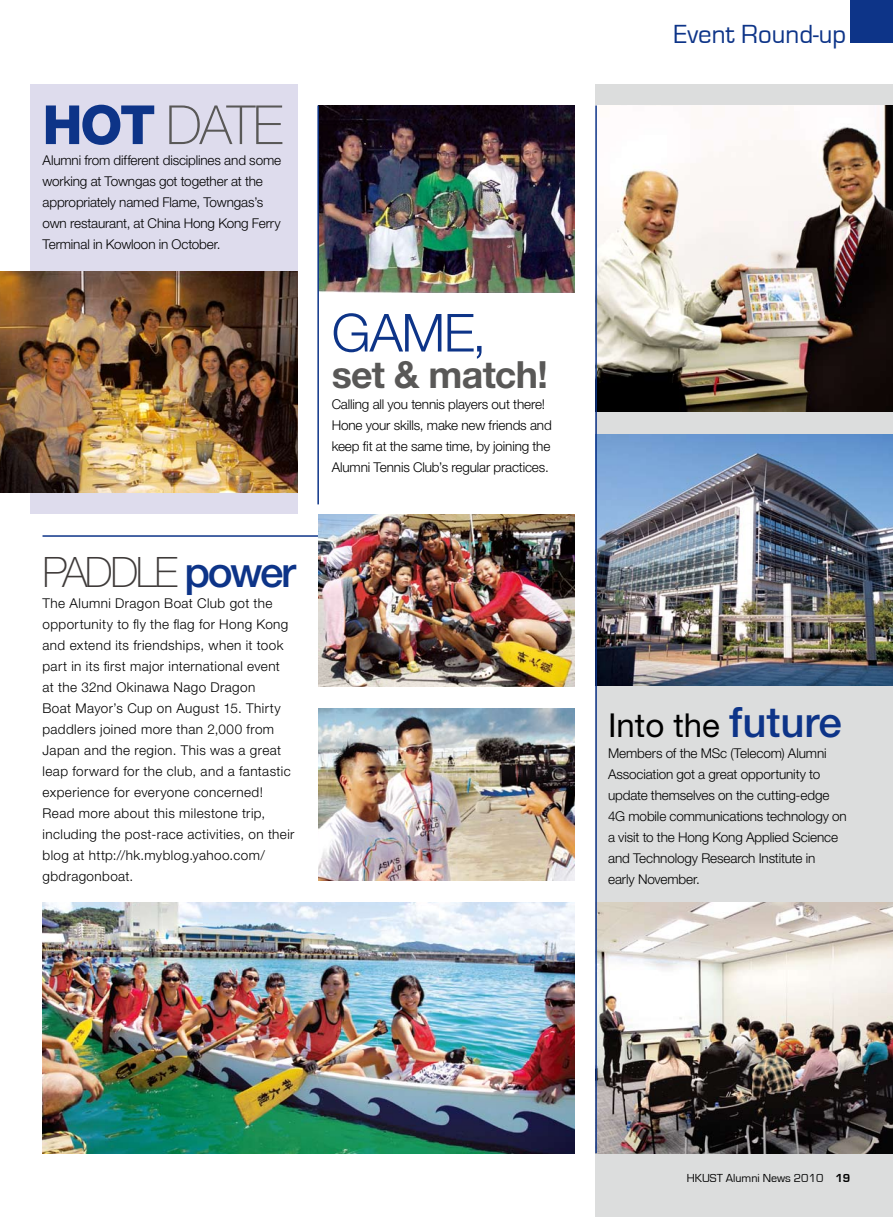
<style>
.page{position:relative;width:893px;height:1217px;background:#fff}
.page>*{position:absolute;margin:0;border:0;box-sizing:border-box;transform-origin:0 0}
.t1{font:100 54px "Helvetica Neue LT Std";color:#595857}
.t2{font:300 52.5px "Helvetica Neue LT Std";color:#0d3488}
.t3{font:100 42px "Helvetica Neue LT Std";letter-spacing:-.06em;color:#3f3b3a}
.t4{font:700 37.5px "Helvetica Neue LT Std";letter-spacing:-.02em;color:#595857}
.t5{font:33px "Helvetica Neue LT Std";color:#000}
.t6{font:27px "Eurostile";color:#0d3488}
.t7{font:300 13.5px/21px "Helvetica Neue LT Std";letter-spacing:-.005em;color:#000}
.t8{font:300 13.5px/21px "Helvetica Neue LT Std";letter-spacing:.03em;color:#000}
.t9{font:12px "Eurostile";color:#000}
.s1{font-weight:800;color:#0d3488}
.s2{font-weight:500;color:#0d3488}
.s3{font-weight:500;font-size:42px;color:#0d3488}
.s4{font-weight:700}
</style>
<div class="page">
<div style="left:30px;top:84px;width:268px;height:430px;background:#dedced"></div>
<div style="left:595px;top:84px;width:298px;height:1132px;background:#dcdddd"></div>
<div style="left:850px;top:0;width:43px;height:43px;background:#0d3488"></div>
<img style="left:597px;top:105px;width:296px;height:307px">
<hr style="left:43px;top:535px;width:420px;height:1px;background:#0d3488">
<img style="left:597px;top:434px;width:296px;height:251px">
<img style="left:597px;top:902px;width:296px;height:250px">
<img style="left:319px;top:514px;width:255px;height:172px">
<img style="left:43px;top:902px;width:531px;height:250px">
<img style="left:319px;top:708px;width:255px;height:172px">
<img style="left:319px;top:105px;width:255px;height:188px">
<img style="left:0;top:271px;width:298px;height:221px">
<hr style="left:317px;top:105px;width:2px;height:399px;background:#0d3488">
<hr style="left:595px;top:105px;width:2px;height:1047px;background:#0d3488">
<h1 class="t1" style="left:43px;top:94px;width:242px"><span class="s1">Hot</span> DATE</h1>
<p class="t7" style="left:43px;top:149px;width:240px">Alumni from different disciplines and some working at Towngas got together at the appropriately named Flame, Towngas’s own restaurant, at China Hong Kong Ferry Terminal in Kowloon in October.</p>
<h3 class="t3" style="left:43px;top:547px;width:255px">PADDLE <span class="s2">power</span></h3>
<p class="t8" style="left:43px;top:592px;width:254px">The Alumni Dragon Boat Club got the opportunity to fly the flag for Hong Kong and extend its friendships, when it took part in its first major international event at the 32nd Okinawa Nago Dragon<br>Boat Mayor’s Cup on August 15. Thirty paddlers joined more than 2,000 from Japan and the region. This was a great leap forward for the club, and a fantastic experience for everyone concerned!<br>Read more about this milestone trip, including the post-race activities, on their blog at http://hk.myblog.yahoo.com/ gbdragonboat.</p>
<h2 class="t2" style="left:332px;top:300px;width:74px">Game</h2>
<h2 class="t2" style="left:472px;top:300px;width:16px">,</h2>
<h3 class="t4" style="left:332px;top:351px;width:218px">set &amp; match!</h3>
<p class="t7" style="left:332px;top:393px;width:222px">Calling all you tennis players out there!<br>Hone your skills, make new friends and keep fit at the same time, by joining the Alumni Tennis Club’s regular practices.</p>
<h3 class="t6" style="left:674px;top:19px;width:174px">Event Round-up</h3>
<h3 class="t5" style="left:608px;top:705px;width:235px">Into the <span class="s3">future</span></h3>
<p class="t7" style="left:608px;top:742px;width:240px">Members of the MSc (Telecom) Alumni Association got a great opportunity to update themselves on the cutting-edge 4G mobile communications technology on a visit to the Hong Kong Applied Science and Technology Research Institute in<br>early November.</p>
<p class="t9" style="left:687px;top:1171px;width:165px">HKUST Alumni News 2010 <span class="s4">19</span></p>
</div>
